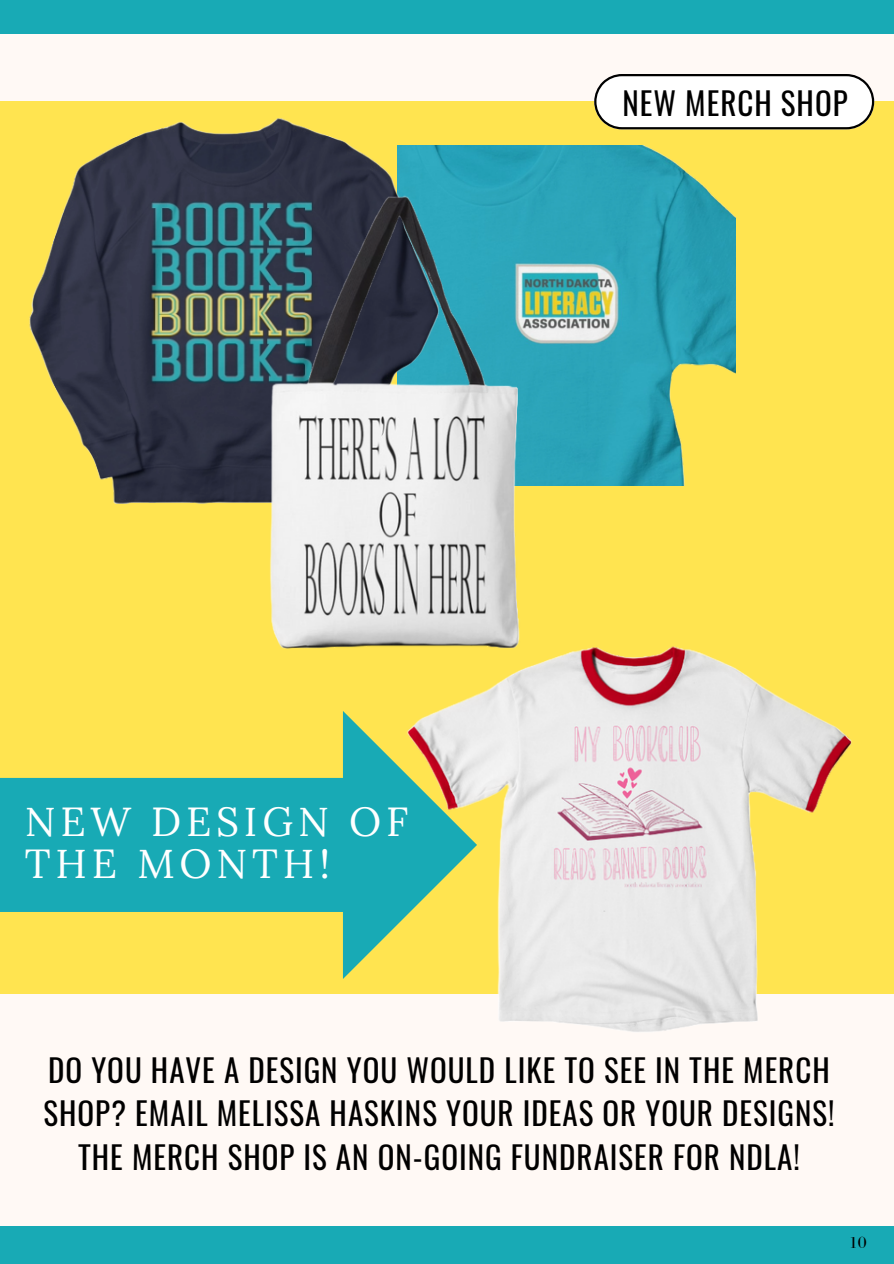
<style>
.page{position:relative;width:894px;height:1264px;background:#fff}
.page>*{position:absolute;margin:0;border:0;box-sizing:border-box;transform-origin:0 0}
.t1{font:40.5px/42.5px "Lora";letter-spacing:.12em;color:#fff}
.t2{font:31.05px/43.3px "Oswald";letter-spacing:.03em;color:#000;text-align:center}
.t3{font:16.5px "Bodoni FLF";color:#000}
</style>
<div class="page">
<div style="left:0;top:10px;width:893px;height:1239px;background:#fff9f5"></div>
<div style="left:0;top:1226px;width:893px;height:37px;background:#18aab5"></div>
<div style="left:0;top:0;width:893px;height:33px;background:#18aab5"></div>
<div style="left:0;top:102px;width:893px;height:892px;background:#ffe450"></div>
<svg style="left:594px;top:74px;width:280px;height:55px"></svg>
<img style="left:666px;top:156px;width:68px;height:329px">
<img style="left:29px;top:118px;width:320px;height:386px">
<img style="left:127px;top:145px;width:539px;height:504px">
<svg style="left:0;top:711px;width:397px;height:268px;fill:#18aab5"></svg>
<img style="left:397px;top:614px;width:455px;height:418px">
<h1 class="t2" style="left:622px;top:80px;width:226px">NEW MERCH SHOP</h1>
<p class="t1" style="left:25px;top:799px;width:385px">NEW DESIGN OF<br>THE MONTH!</p>
<p class="t2" style="left:43px;top:1047px;width:792px">DO YOU HAVE A DESIGN YOU WOULD LIKE TO SEE IN THE MERCH<br>SHOP? EMAIL MELISSA HASKINS YOUR IDEAS OR YOUR DESIGNS!<br>THE MERCH SHOP IS AN ON-GOING FUNDRAISER FOR NDLA!</p>
<p class="t3" style="left:848px;top:1233px;width:19px">10</p>
</div>
